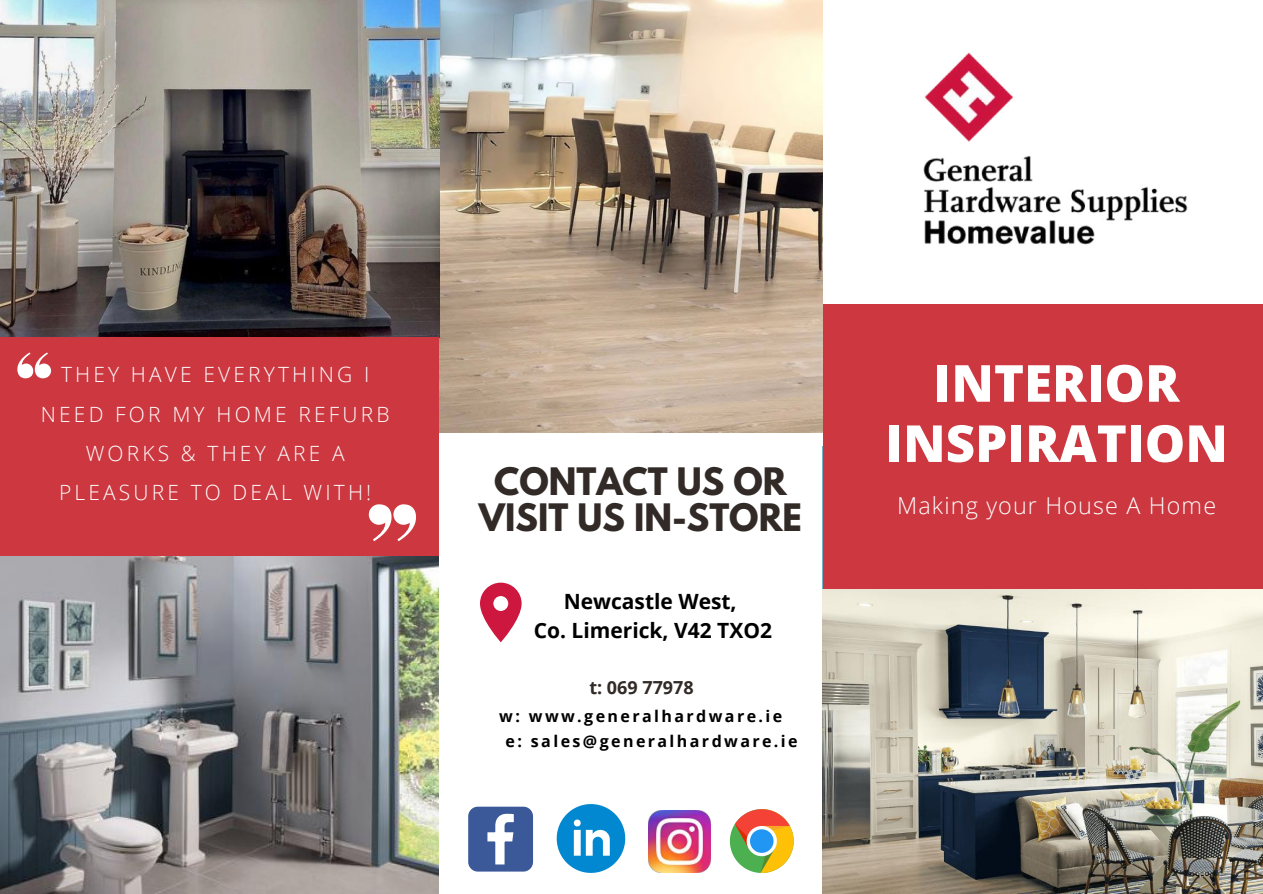
<style>
.page{position:relative;width:1263px;height:894px;background:#fff}
.page>*{position:absolute;margin:0;border:0;box-sizing:border-box;transform-origin:0 0}
.t1{font:800 51px/60.2px "Open Sans";color:#fff;text-align:center}
.t2{font:700 33.45px/36px "League Spartan";color:#312a26;text-align:center}
.t3{font:300 23.4px "Open Sans";letter-spacing:.05em;color:#fff}
.t4{font:300 21px/39.3px "Open Sans";letter-spacing:.15em;color:#fff;text-align:center}
.t5{font:700 21px/29.2px "Open Sans";color:#000;text-align:center}
.t6{font:700 18px "Open Sans";color:#312a26}
.t7{font:700 16.05px "Open Sans";letter-spacing:.15em;color:#000}
</style>
<div class="page">
<img style="left:439px;top:0;width:384px;height:432px">
<img style="left:0;top:0;width:440px;height:337px">
<div style="left:823px;top:304px;width:440px;height:285px;background:#cc3740"></div>
<div style="left:0;top:337px;width:439px;height:219px;background:#cc3740"></div>
<img style="left:0;top:556px;width:439px;height:337px">
<img style="left:822px;top:589px;width:441px;height:303px">
<img style="left:923px;top:52px;width:265px;height:193px">
<svg style="left:17px;top:352px;width:34px;height:26px"></svg>
<svg style="left:369px;top:504px;width:47px;height:37px"></svg>
<svg style="left:468px;top:806px;width:65px;height:65px"></svg>
<svg style="left:557px;top:804px;width:68px;height:68px"></svg>
<img style="left:648px;top:810px;width:62px;height:62px">
<svg style="left:730px;top:809px;width:64px;height:63px"></svg>
<svg style="left:480px;top:582px;width:42px;height:60px"></svg>
<p class="t4" style="left:41px;top:354px;width:350px">THEY HAVE EVERYTHING I<br>NEED FOR MY HOME REFURB<br>WORKS &amp; THEY ARE A<br>PLEASURE TO DEAL WITH!</p>
<h2 class="t2" style="left:479px;top:468px;width:325px">CONTACT US OR<br>VISIT US IN-STORE</h2>
<p class="t5" style="left:534px;top:586px;width:240px">Newcastle West,<br>Co. Limerick, V42 TXO2</p>
<p class="t6" style="left:589px;top:674px;width:106px">t: 069 77978</p>
<p class="t7" style="left:499px;top:704px;width:285px">w: www.generalhardware.ie</p>
<p class="t7" style="left:505px;top:730px;width:294px">e: sales@generalhardware.ie</p>
<h1 class="t1" style="left:885px;top:352px;width:344px">INTERIOR<br>INSPIRATION</h1>
<p class="t3" style="left:897px;top:488px;width:321px">Making your House A Home</p>
</div>
